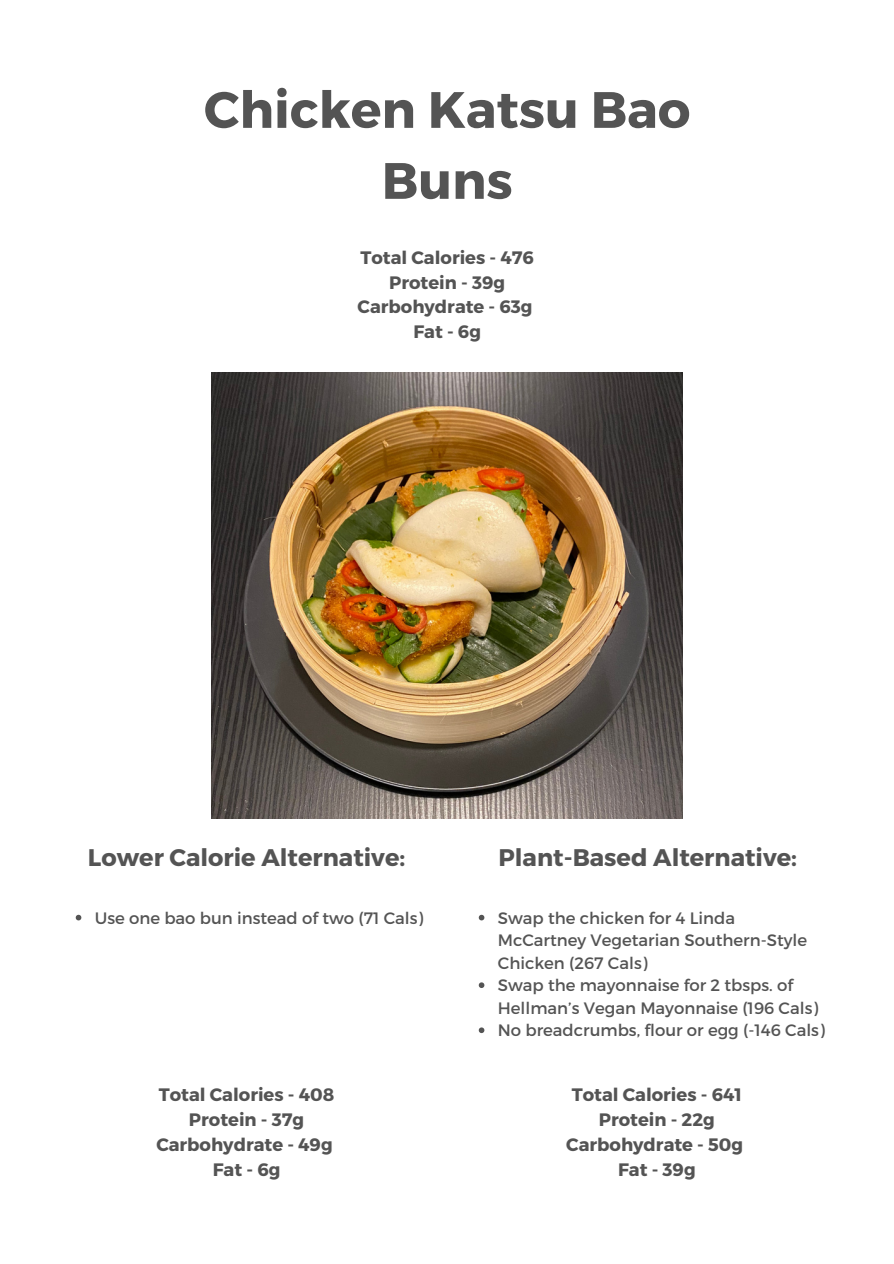
<style>
.page{position:relative;width:894px;height:1264px;background:#fff}
.page>*{position:absolute;margin:0;border:0;box-sizing:border-box;transform-origin:0 0}
.t1{font:700 51px/70.9px "Montserrat";color:#545454;text-align:center}
.t2{font:700 24px "Montserrat";color:#545454}
.t3{font:700 18px/24.8px "Montserrat";color:#545454;text-align:center}
.t4{font:16.5px/22.5px "Montserrat";color:#545454}
</style>
<div class="page">
<img style="left:211px;top:372px;width:471px;height:446px">
<svg style="left:76px;top:914px;width:5px;height:6px"></svg>
<svg style="left:478px;top:914px;width:6px;height:6px"></svg>
<svg style="left:478px;top:982px;width:6px;height:6px"></svg>
<svg style="left:478px;top:1027px;width:6px;height:6px"></svg>
<h1 class="t1" style="left:204px;top:72px;width:487px">Chicken Katsu Bao<br>Buns</h1>
<p class="t3" style="left:357px;top:244px;width:178px">Total Calories - 476<br>Protein - 39g<br>Carbohydrate - 63g<br>Fat - 6g</p>
<h2 class="t2" style="left:88px;top:842px;width:319px">Lower Calorie Alternative:</h2>
<p class="t4" style="left:95px;top:905px;width:330px">Use one bao bun instead of two (71 Cals)</p>
<h2 class="t2" style="left:498px;top:842px;width:300px">Plant-Based Alternative:</h2>
<p class="t4" style="left:497px;top:905px;width:328px">Swap the chicken for 4 Linda McCartney Vegetarian Southern-Style Chicken (267 Cals)<br>Swap the mayonnaise for 2 tbsps. of Hellman’s Vegan Mayonnaise (196 Cals)<br>No breadcrumbs, flour or egg (-146 Cals)</p>
<p class="t3" style="left:156px;top:1081px;width:179px">Total Calories - 408<br>Protein - 37g<br>Carbohydrate - 49g<br>Fat - 6g</p>
<p class="t3" style="left:566px;top:1081px;width:178px">Total Calories - 641<br>Protein - 22g<br>Carbohydrate - 50g<br>Fat - 39g</p>
</div>
